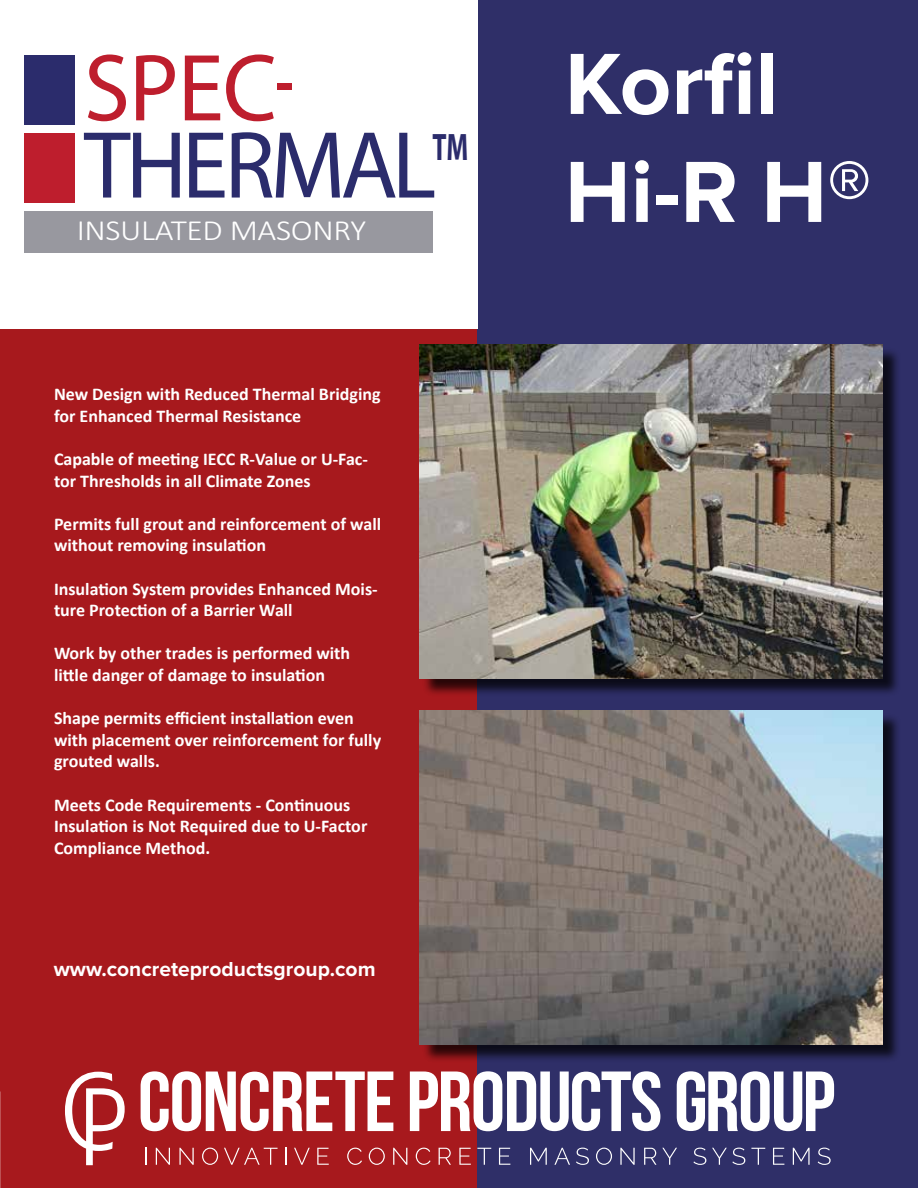
<style>
.page{position:relative;width:918px;height:1188px;background:#fff}
.page>*{position:absolute;margin:0;border:0;box-sizing:border-box;transform-origin:0 0}
.t1{font:96.15px "Myriad Pro";letter-spacing:-.05em;color:#2b2c6c}
.t2{font:96.15px "Myriad Pro";color:#be1e2d}
.t3{font:700 90px/108px "Proxima Nova";color:#fff}
.t4{font:700 38.4px "Myriad Pro";color:#2b2c6c;scale:.67 1}
.t5{font:300 29.1px "Calibri";letter-spacing:-.01em;color:#fff;scale:1.15 1}
.t6{font:700 21px "Proxima Nova";color:#fff}
.t7{font:700 18px/21.6px "Calibri";color:#fff}
</style>
<div class="page">
<div style="left:0;top:0;width:477px;height:1188px;background:#a7191d"></div>
<div style="left:477px;top:0;width:441px;height:1188px;background:#2f2f68"></div>
<div style="left:0;top:0;width:477px;height:328px;background:#fff"></div>
<div style="left:24px;top:55px;width:51px;height:70px;background:#2b2c6c"></div>
<div style="left:24px;top:133px;width:51px;height:70px;background:#be1e2d"></div>
<div style="left:24px;top:211px;width:409px;height:42px;background:#98989f"></div>
<div style="left:422px;top:713px;width:479px;height:350px;background:#000;opacity:.75"></div>
<img style="left:420px;top:711px;width:462px;height:333px">
<div style="left:422px;top:347px;width:479px;height:350px;background:#000;opacity:.75"></div>
<img style="left:420px;top:345px;width:462px;height:333px">
<svg style="left:141px;top:1071px;width:252px;height:60px"></svg>
<svg style="left:410px;top:1071px;width:250px;height:60px"></svg>
<svg style="left:677px;top:1071px;width:157px;height:60px"></svg>
<svg style="left:145px;top:1148px;width:1px;height:17px"></svg>
<svg style="left:156px;top:1148px;width:14px;height:17px"></svg>
<svg style="left:179px;top:1148px;width:15px;height:17px"></svg>
<svg style="left:202px;top:1148px;width:16px;height:17px"></svg>
<svg style="left:224px;top:1148px;width:54px;height:17px"></svg>
<svg style="left:285px;top:1148px;width:1px;height:17px"></svg>
<svg style="left:294px;top:1148px;width:16px;height:17px"></svg>
<svg style="left:317px;top:1148px;width:12px;height:17px"></svg>
<svg style="left:347px;top:1148px;width:15px;height:17px"></svg>
<svg style="left:369px;top:1148px;width:16px;height:17px"></svg>
<svg style="left:393px;top:1148px;width:14px;height:17px"></svg>
<svg style="left:416px;top:1148px;width:15px;height:17px"></svg>
<svg style="left:439px;top:1148px;width:12px;height:17px"></svg>
<svg style="left:459px;top:1148px;width:12px;height:17px"></svg>
<svg style="left:477px;top:1148px;width:14px;height:17px"></svg>
<svg style="left:499px;top:1148px;width:11px;height:17px"></svg>
<svg style="left:530px;top:1148px;width:17px;height:17px"></svg>
<svg style="left:554px;top:1148px;width:16px;height:17px"></svg>
<svg style="left:576px;top:1148px;width:13px;height:17px"></svg>
<svg style="left:596px;top:1148px;width:16px;height:17px"></svg>
<svg style="left:620px;top:1148px;width:15px;height:17px"></svg>
<svg style="left:644px;top:1148px;width:33px;height:17px"></svg>
<svg style="left:693px;top:1148px;width:13px;height:17px"></svg>
<svg style="left:712px;top:1148px;width:33px;height:17px"></svg>
<svg style="left:751px;top:1148px;width:14px;height:17px"></svg>
<svg style="left:773px;top:1148px;width:11px;height:17px"></svg>
<svg style="left:793px;top:1148px;width:17px;height:17px"></svg>
<svg style="left:818px;top:1148px;width:13px;height:17px"></svg>
<svg style="left:65px;top:1072px;width:60px;height:93px"></svg>
<h1 class="t2" style="left:84px;top:29px;width:211px">SPEC-</h1>
<h1 class="t1" style="left:84px;top:106px;width:354px">THERMAL</h1>
<h3 class="t4" style="left:432px;top:122px;width:55px">TM</h3>
<h3 class="t5" style="left:77px;top:212px;width:253px">INSULATED MASONRY</h3>
<p class="t7" style="left:54px;top:383px;width:328px">New Design with Reduced Thermal Bridging for Enhanced Thermal Resistance</p>
<p class="t7" style="left:54px;top:448px;width:315px">Capable of meeting IECC R-Value or U-Fac&shy;tor Thresholds in all Climate Zones</p>
<p class="t7" style="left:54px;top:513px;width:329px">Permits full grout and reinforcement of wall without removing insulation</p>
<p class="t7" style="left:54px;top:578px;width:325px">Insulation System provides Enhanced Mois&shy;ture Protection of a Barrier Wall</p>
<p class="t7" style="left:54px;top:643px;width:298px">Work by other trades is performed with little danger of damage to insulation</p>
<p class="t7" style="left:54px;top:707px;width:329px">Shape permits efficient installation even with placement over reinforcement for fully grouted walls.</p>
<p class="t7" style="left:54px;top:794px;width:315px">Meets Code Requirements - Continuous<br>Insulation is Not Required due to U-Factor<br>Compliance Method.</p>
<p class="t6" style="left:54px;top:957px;width:323px">www.concreteproductsgroup.com</p>
<h2 class="t3" style="left:565px;top:32px;width:308px">Korfil<br>Hi-R H®</h2>
</div>
